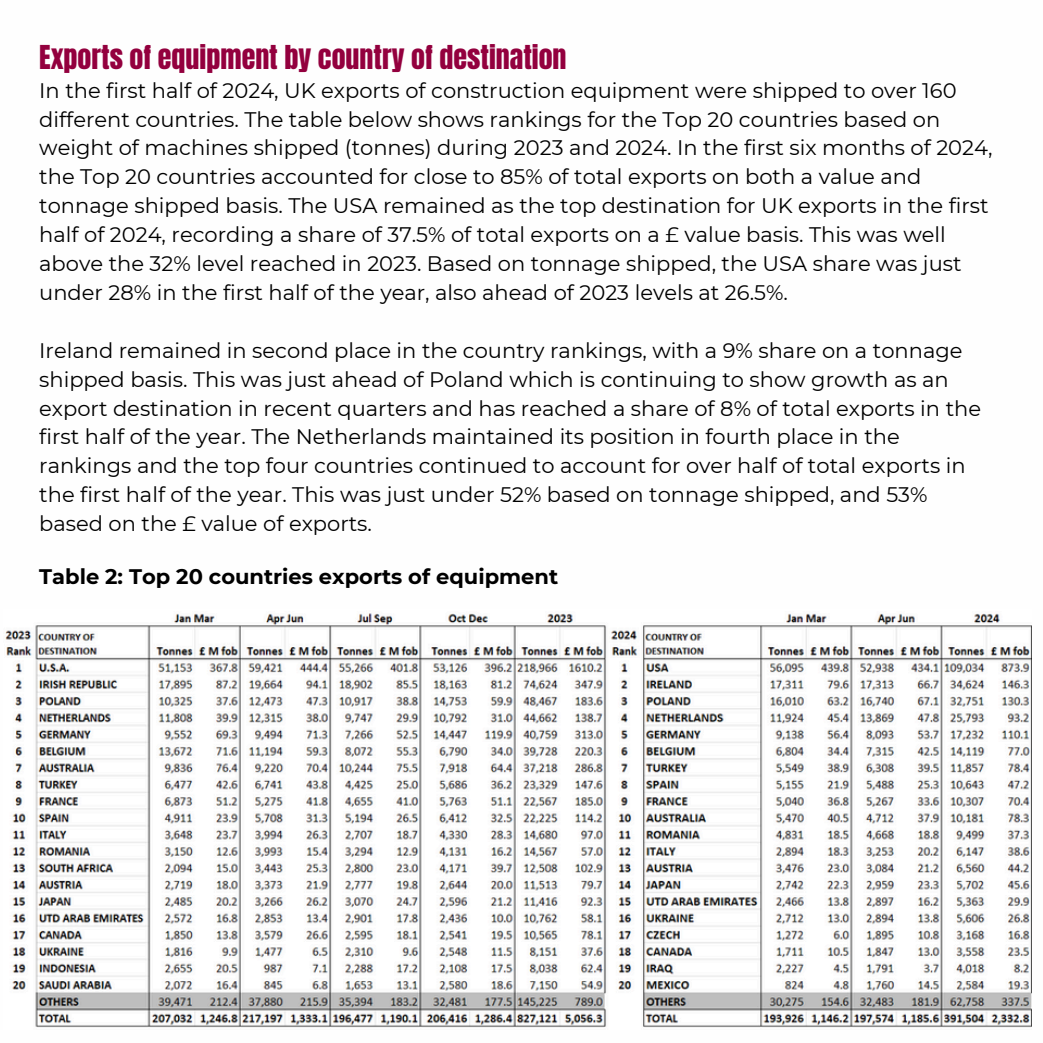
<style>
.page{position:relative;width:1043px;height:1043px;background:#fff}
.page>*{position:absolute;margin:0;border:0;box-sizing:border-box;transform-origin:0 0}
.t1{font:28px "Anton";color:#93003e}
.t2{font:21px/28.9px "Montserrat";color:#000}
.t3{font:700 21px "Montserrat";color:#000}
</style>
<div class="page">
<img style="left:5px;top:613px;width:1026px;height:415px">
<p class="t1" style="left:39px;top:37px;width:528px">Exports of equipment by country of destination</p>
<p class="t2" style="left:39px;top:76px;width:954px">In the first half of 2024, UK exports of construction equipment were shipped to over 160 different countries. The table below shows rankings for the Top 20 countries based on weight of machines shipped (tonnes) during 2023 and 2024. In the first six months of 2024, the Top 20 countries accounted for close to 85% of total exports on both a value and tonnage shipped basis. The USA remained as the top destination for UK exports in the first half of 2024, recording a share of 37.5% of total exports on a £ value basis. This was well above the 32% level reached in 2023. Based on tonnage shipped, the USA share was just under 28% in the first half of the year, also ahead of 2023 levels at 26.5%.</p>
<p class="t2" style="left:39px;top:335px;width:943px">Ireland remained in second place in the country rankings, with a 9% share on a tonnage shipped basis. This was just ahead of Poland which is continuing to show growth as an export destination in recent quarters and has reached a share of 8% of total exports in the first half of the year. The Netherlands maintained its position in fourth place in the rankings and the top four countries continued to account for over half of total exports in the first half of the year. This was just under 52% based on tonnage shipped, and 53% based on the £ value of exports.</p>
<p class="t3" style="left:39px;top:563px;width:520px">Table 2: Top 20 countries exports of equipment</p>
</div>
